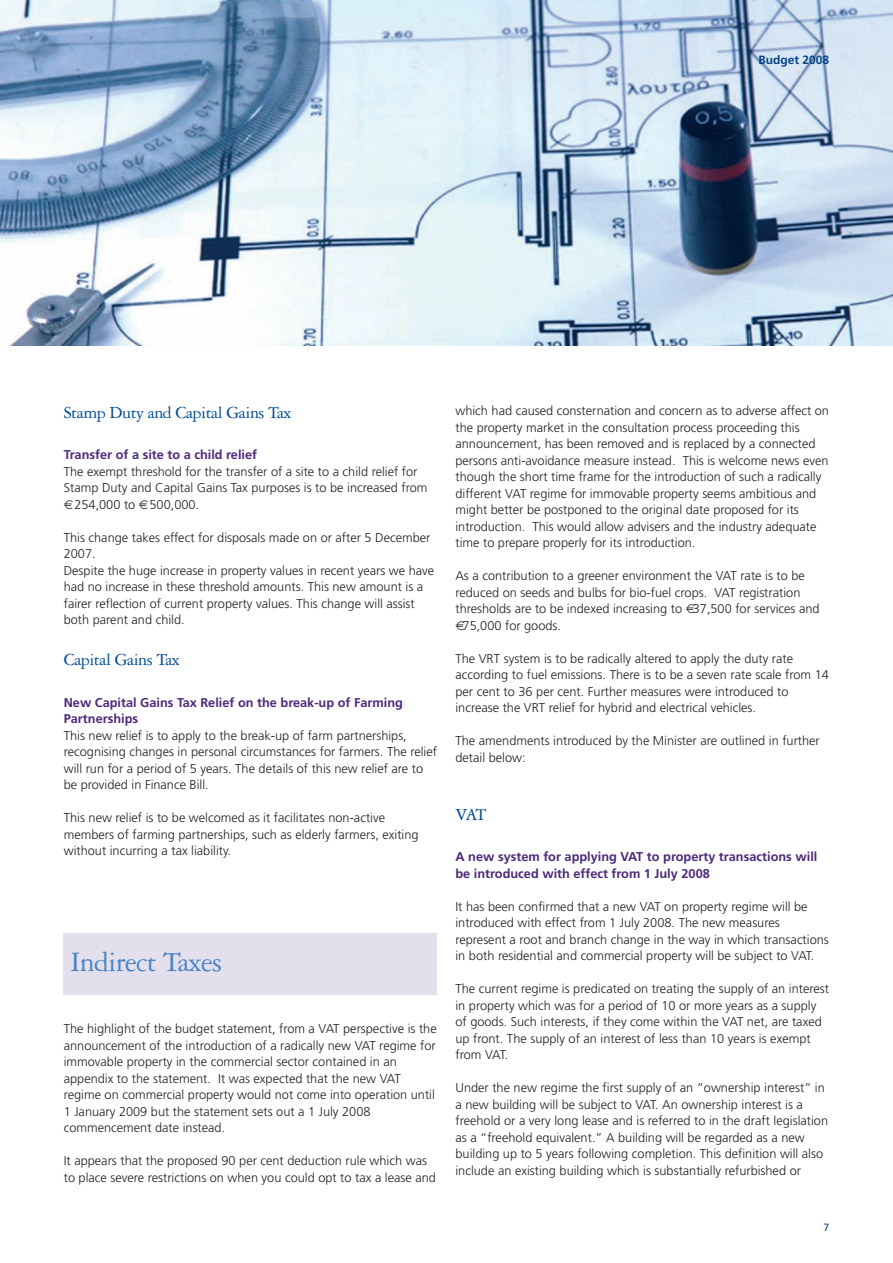
<style>
.page{position:relative;width:893px;height:1263px;background:#fff}
.page>*{position:absolute;margin:0;border:0;box-sizing:border-box;transform-origin:0 0}
.t1{font:30px "Garamond Three";letter-spacing:-.025em;color:#4884c5}
.t2{font:18px "Garamond Three";letter-spacing:-.025em;color:#014a94}
.t3{font:300 12.75px/16.5px "Frutiger";color:#231f20}
.t4{font:700 12.75px/16.5px "Frutiger";color:#4c2979}
.t5{font:700 12px "Frutiger";color:#054286}
.t6{font:10.5px "Frutiger";color:#054286}
</style>
<div class="page">
<div style="left:64px;top:934px;width:373px;height:61px;background:#e3dfec"></div>
<img style="left:0;top:0;width:893px;height:345px">
<p class="t5" style="left:758px;top:55px;width:72px">Budget 2008</p>
<h2 class="t2" style="left:64px;top:406px;width:229px">Stamp Duty and Capital Gains Tax</h2>
<p class="t4" style="left:64px;top:447px;width:195px">Transfer of a site to a child relief</p>
<p class="t3" style="left:64px;top:464px;width:355px">The exempt threshold for the transfer of a site to a child relief for</p>
<p class="t3" style="left:64px;top:480px;width:365px">Stamp Duty and Capital Gains Tax purposes is to be increased from</p>
<p class="t3" style="left:74px;top:497px;width:126px">254,000 to 500,000.</p>
<p class="t3" style="left:64px;top:530px;width:372px">This change takes effect for disposals made on or after 5 December 2007.<br>Despite the huge increase in property values in recent years we have had no increase in these threshold amounts. This new amount is a fairer reflection of current property values. This change will assist both parent and child.</p>
<h2 class="t2" style="left:64px;top:654px;width:118px">Capital Gains Tax</h2>
<p class="t4" style="left:64px;top:695px;width:341px">New Capital Gains Tax Relief on the break-up of Farming<br>Partnerships</p>
<p class="t3" style="left:64px;top:728px;width:375px">This new relief is to apply to the break-up of farm partnerships, recognising changes in personal circumstances for farmers. The relief will run for a period of 5 years. The details of this new relief are to be provided in Finance Bill.</p>
<p class="t3" style="left:64px;top:811px;width:356px">This new relief is to be welcomed as it facilitates non-active members of farming partnerships, such as elderly farmers, exiting without incurring a tax liability.</p>
<h1 class="t1" style="left:71px;top:952px;width:153px">Indirect Taxes</h1>
<p class="t3" style="left:64px;top:1022px;width:374px">The highlight of the budget statement, from a VAT perspective is the announcement of the introduction of a radically new VAT regime for immovable property in the commercial sector contained in an appendix to the statement. It was expected that the new VAT regime on commercial property would not come into operation until 1 January 2009 but the statement sets out a 1 July 2008 commencement date instead.</p>
<p class="t3" style="left:64px;top:1154px;width:374px">It appears that the proposed 90 per cent deduction rule which was to place severe restrictions on when you could opt to tax a lease and</p>
<p class="t3" style="left:455px;top:404px;width:375px">which had caused consternation and concern as to adverse affect on the property market in the consultation process proceeding this announcement, has been removed and is replaced by a connected persons anti-avoidance measure instead. This is welcome news even though the short time frame for the introduction of such a radically different VAT regime for immovable property seems ambitious and might better be postponed to the original date proposed for its introduction. This would allow advisers and the industry adequate time to prepare properly for its introduction.</p>
<p class="t3" style="left:455px;top:569px;width:351px">As a contribution to a greener environment the VAT rate is to be</p>
<p class="t3" style="left:455px;top:585px;width:346px">reduced on seeds and bulbs for bio-fuel crops. VAT registration</p>
<p class="t3" style="left:455px;top:602px;width:366px">thresholds are to be indexed increasing to 37,500 for services and</p>
<p class="t3" style="left:463px;top:618px;width:100px">75,000 for goods.</p>
<p class="t3" style="left:455px;top:651px;width:375px">The VRT system is to be radically altered to apply the duty rate according to fuel emissions. There is to be a seven rate scale from 14 per cent to 36 per cent. Further measures were introduced to increase the VRT relief for hybrid and electrical vehicles.</p>
<p class="t3" style="left:455px;top:734px;width:366px">The amendments introduced by the Minister are outlined in further detail below:</p>
<h2 class="t2" style="left:455px;top:808px;width:33px">VAT</h2>
<p class="t4" style="left:455px;top:850px;width:363px">A new system for applying VAT to property transactions will be introduced with effect from 1 July 2008</p>
<p class="t3" style="left:455px;top:899px;width:375px">It has been confirmed that a new VAT on property regime will be introduced with effect from 1 July 2008. The new measures represent a root and branch change in the way in which transactions in both residential and commercial property will be subject to VAT.</p>
<p class="t3" style="left:455px;top:982px;width:375px">The current regime is predicated on treating the supply of an interest in property which was for a period of 10 or more years as a supply of goods. Such interests, if they come within the VAT net, are taxed up front. The supply of an interest of less than 10 years is exempt from VAT.</p>
<p class="t3" style="left:455px;top:1081px;width:374px">Under the new regime the first supply of an “ownership interest” in a new building will be subject to VAT. An ownership interest is a freehold or a very long lease and is referred to in the draft legislation as a “freehold equivalent.” A building will be regarded as a new building up to 5 years following completion. This definition will also include an existing building which is substantially refurbished or</p>
<p class="t6" style="left:823px;top:1223px;width:7px">7</p>
</div>
